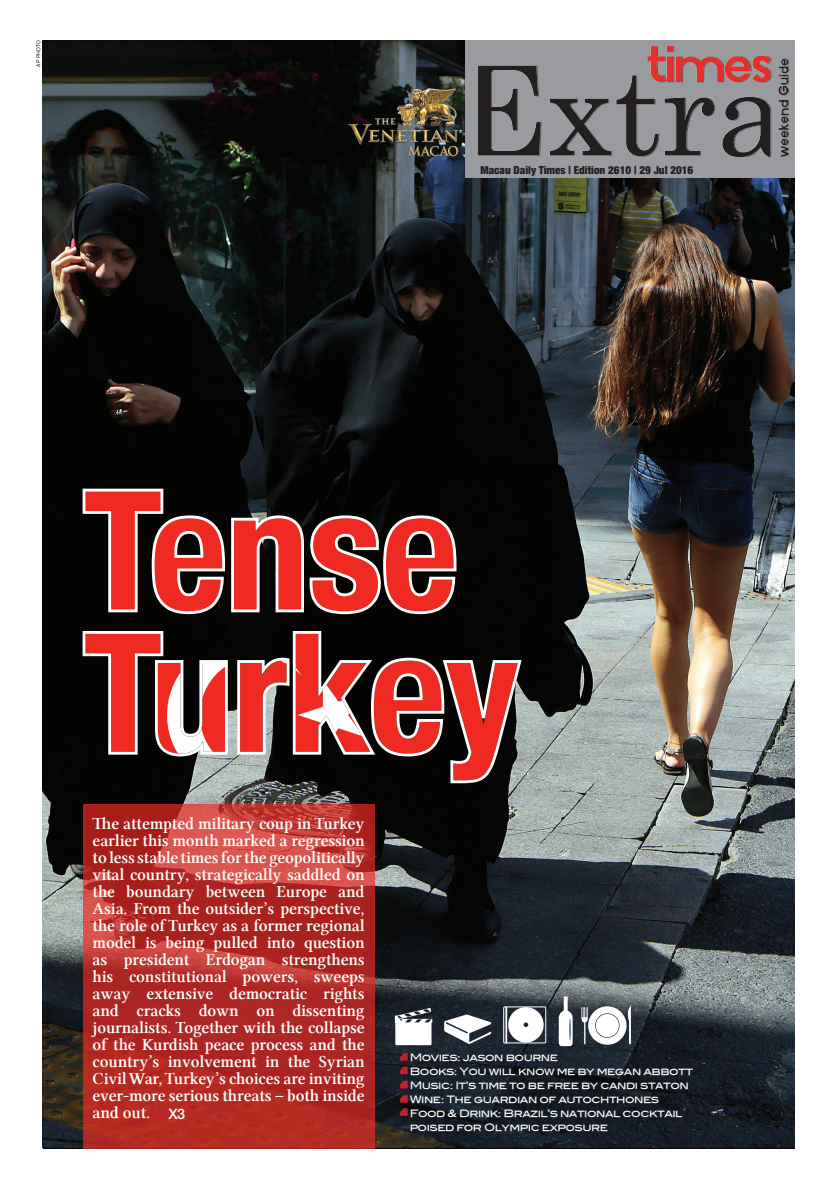
<style>
.page{position:relative;width:837px;height:1191px;background:#fff}
.page>*{position:absolute;margin:0;border:0;box-sizing:border-box;transform-origin:0 0}
.t1{font:17px/17px "Lin Libertine Z";letter-spacing:-.01em;color:#fff;text-align:justify}
.t2{font:500 14.3px "Helvetica Neue";color:#fff}
.t3{font:900 condensed 11px "Helvetica Neue";color:#231f20}
.t4{font:10.2px/13.8px "Blair Md ITCTT Medium";letter-spacing:-.05em;color:#fff}
.t5{font:6px "Franklin Gothic";letter-spacing:.025em;color:#231f20}
</style>
<div class="page">
<img style="left:43px;top:40px;width:751px;height:1107px">
<div style="left:465px;top:40px;width:329px;height:137px;background:#999b9e"></div>
<img style="left:478px;top:46px;width:309px;height:110px">
<svg style="left:83px;top:875px;width:291px;height:273px;background:#b12924"></svg>
<img style="left:341px;top:83px;width:124px;height:83px">
<svg style="left:159px;top:1111px;width:7px;height:7px"></svg>
<svg style="left:400px;top:1095px;width:7px;height:7px"></svg>
<svg style="left:400px;top:1066px;width:7px;height:8px"></svg>
<svg style="left:400px;top:1080px;width:7px;height:8px"></svg>
<svg style="left:400px;top:1053px;width:7px;height:7px"></svg>
<svg style="left:400px;top:1108px;width:7px;height:7px"></svg>
<div style="left:503px;top:1006px;width:43px;height:37px;border:1px solid #fff"></div>
<svg style="left:508px;top:1007px;width:35px;height:35px"></svg>
<div style="left:505px;top:1006px;width:2px;height:37px;border:1px solid #fff"></div>
<svg style="left:558px;top:996px;width:14px;height:50px"></svg>
<svg style="left:444px;top:1014px;width:47px;height:30px"></svg>
<svg style="left:395px;top:1008px;width:37px;height:37px"></svg>
<svg style="left:81px;top:629px;width:442px;height:246px;background:#713430"></svg>
<svg style="left:81px;top:487px;width:376px;height:245px;background:#7d3734"></svg>
<svg style="left:581px;top:1006px;width:49px;height:38px"></svg>
<p class="t5" style="left:35px;top:67px;width:28px;rotate:-90deg">ap photo</p>
<p class="t3" style="left:480px;top:161px;width:214px">Macau Daily Times | Edition 2610 | 29 Jul 2016</p>
<p class="t1" style="left:93px;top:815px;width:273px">The attempted military coup in Turkey earlier this month marked a regression to less stable times for the geopolitically vital country, strategically saddled on the boundary between Europe and Asia. From the outsider’s perspective, the role of Turkey as a former regional model is being pulled into question as president Erdogan strengthens his constitutional powers, sweeps away extensive democratic rights and cracks down on dissenting journalists. Together with the collapse of the Kurdish peace process and the country’s involvement in the Syrian Civil War, Turkey’s choices are inviting ever-more serious threats – both inside and out.</p>
<p class="t2" style="left:168px;top:1102px;width:19px">X3</p>
<p class="t4" style="left:409px;top:1049px;width:150px">Movies: jason bourne</p>
<p class="t4" style="left:409px;top:1063px;width:285px">Books: You will know me by megan abbott<br>Music: It’s time to be free by candi staton</p>
<p class="t4" style="left:409px;top:1091px;width:251px">Wine: The guardian of autochthones</p>
<p class="t4" style="left:409px;top:1104px;width:274px;line-height:14.9px">Food &amp; Drink: Brazil’s national cocktail poised for Olympic exposure</p>
</div>
